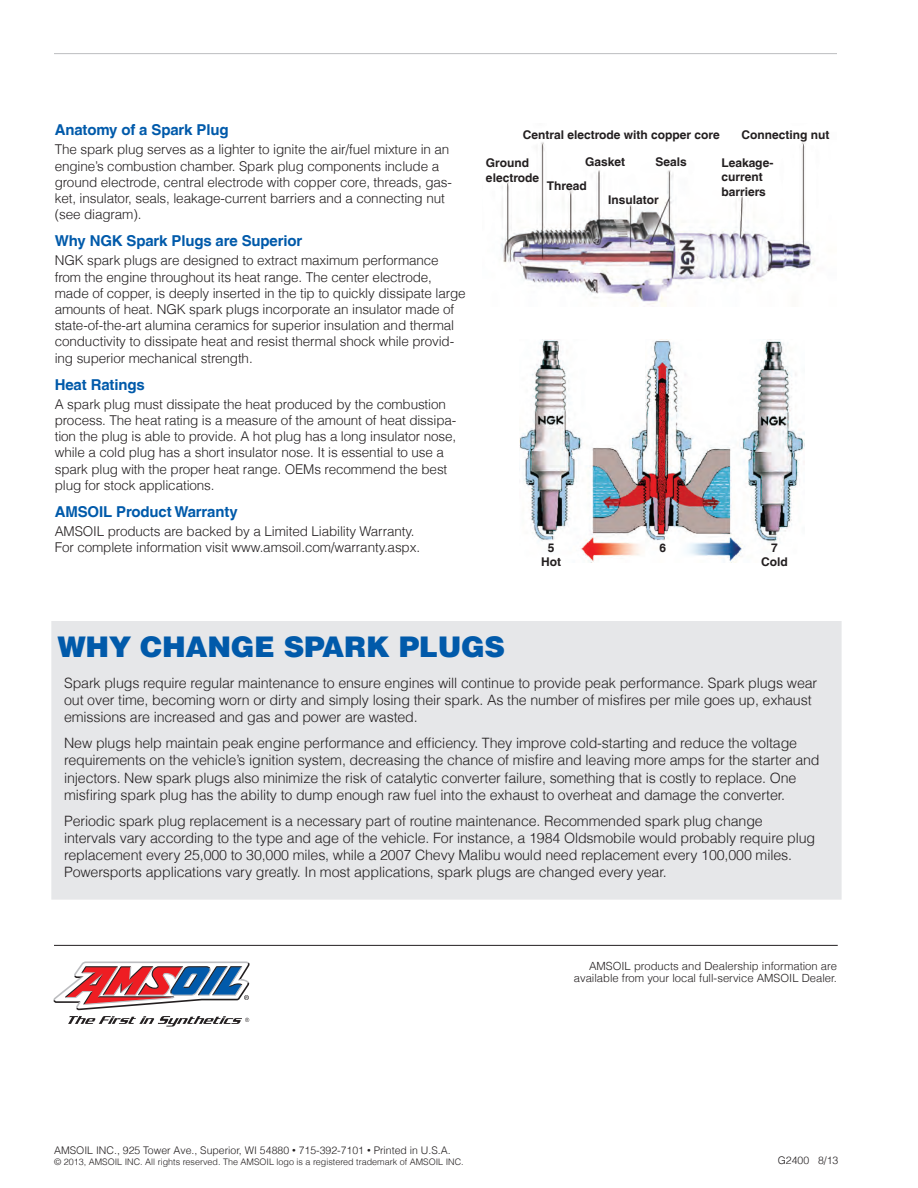
<style>
.page{position:relative;width:918px;height:1188px;background:#fff}
.page>*{position:absolute;margin:0;border:0;box-sizing:border-box;transform-origin:0 0}
.t1{font:900 28.5px "Helvetica LT";letter-spacing:-.01em;color:#015aaa}
.t2{font:700 15px "Helvetica LT";letter-spacing:-.01em;color:#015aaa}
.t3{font:300 14.25px/17.1px "Helvetica LT";letter-spacing:-.01em;color:#231f20}
.t4{font:300 13.5px/16.2px "Helvetica LT";letter-spacing:-.01em;color:#231f20}
.t5{font:700 12px/14.4px "Helvetica LT";color:#231f20;text-align:center}
.t6{font:300 11.25px/12.8px "Helvetica LT";color:#231f20;text-align:right}
.t7{font:300 10.5px "Helvetica LT";color:#231f20}
.t8{font:300 9px "Helvetica LT";color:#231f20}
.s1{font-size:7.5px}
</style>
<div class="page">
<hr style="left:54px;top:945px;width:784px;height:1px;background:#231f20">
<svg style="left:53px;top:962px;width:197px;height:48px"></svg>
<svg style="left:68px;top:1016px;width:181px;height:11px"></svg>
<hr style="left:54px;top:53px;width:783px;height:1px;background:#bcbdc0">
<img style="left:519px;top:339px;width:286px;height:224px">
<img style="left:501px;top:142px;width:313px;height:164px">
<div style="left:51px;top:621px;width:791px;height:279px;background:#e6e7e9"></div>
<p class="t2" style="left:55px;top:121px;width:175px">Anatomy of a Spark Plug</p>
<p class="t4" style="left:55px;top:141px;width:399px">The spark plug serves as a lighter to ignite the air/fuel mixture in an engine’s combustion chamber. Spark plug components include a ground electrode, central electrode with copper core, threads, gas&shy;ket, insulator, seals, leakage-current barriers and a connecting nut (see diagram).</p>
<p class="t2" style="left:55px;top:232px;width:249px">Why NGK Spark Plugs are Superior</p>
<p class="t4" style="left:55px;top:252px;width:413px">NGK spark plugs are designed to extract maximum performance from the engine throughout its heat range. The center electrode, made of copper, is deeply inserted in the tip to quickly dissipate large amounts of heat. NGK spark plugs incorporate an insulator made of state-of-the-art alumina ceramics for superior insulation and thermal conductivity to dissipate heat and resist thermal shock while provid&shy;ing superior mechanical strength.</p>
<p class="t2" style="left:55px;top:375px;width:92px">Heat Ratings</p>
<p class="t4" style="left:55px;top:396px;width:403px">A spark plug must dissipate the heat produced by the combustion process. The heat rating is a measure of the amount of heat dissipa&shy;tion the plug is able to provide. A hot plug has a long insulator nose, while a cold plug has a short insulator nose. It is essential to use a spark plug with the proper heat range. OEMs recommend the best plug for stock applications.</p>
<p class="t2" style="left:55px;top:502px;width:184px">AMSOIL Product Warranty</p>
<p class="t4" style="left:55px;top:523px;width:367px">AMSOIL products are backed by a Limited Liability Warranty.<br>For complete information visit www.amsoil.com/warranty.aspx.</p>
<p class="t5" style="left:523px;top:127px;width:199px">Central electrode with copper core</p>
<p class="t5" style="left:742px;top:127px;width:89px">Connecting nut</p>
<p class="t5" style="left:486px;top:156px;width:55px;text-align:left">Ground electrode</p>
<p class="t5" style="left:585px;top:154px;width:42px">Gasket</p>
<p class="t5" style="left:656px;top:154px;width:33px">Seals</p>
<p class="t5" style="left:721px;top:155px;width:54px;text-align:left">Leakage&shy;current barriers</p>
<p class="t5" style="left:608px;top:192px;width:52px">Insulator</p>
<p class="t5" style="left:547px;top:178px;width:42px">Thread</p>
<p class="t5" style="left:541px;top:540px;width:21px">5<br>Hot</p>
<p class="t5" style="left:659px;top:540px;width:8px">6</p>
<p class="t5" style="left:761px;top:540px;width:28px">7<br>Cold</p>
<h1 class="t1" style="left:57px;top:628px;width:447px">WHY CHANGE SPARK PLUGS</h1>
<p class="t3" style="left:64px;top:674px;width:755px">Spark plugs require regular maintenance to ensure engines will continue to provide peak performance. Spark plugs wear out over time, becoming worn or dirty and simply losing their spark. As the number of misfires per mile goes up, exhaust emissions are increased and gas and power are wasted.</p>
<p class="t3" style="left:64px;top:735px;width:757px">New plugs help maintain peak engine performance and efficiency. They improve cold-starting and reduce the voltage requirements on the vehicle’s ignition system, decreasing the chance of misfire and leaving more amps for the starter and injectors. New spark plugs also minimize the risk of catalytic converter failure, something that is costly to replace. One misfiring spark plug has the ability to dump enough raw fuel into the exhaust to overheat and damage the converter.</p>
<p class="t3" style="left:64px;top:812px;width:753px">Periodic spark plug replacement is a necessary part of routine maintenance. Recommended spark plug change intervals vary according to the type and age of the vehicle. For instance, a 1984 Oldsmobile would probably require plug replacement every 25,000 to 30,000 miles, while a 2007 Chevy Malibu would need replacement every 100,000 miles.<br>Powersports applications vary greatly. In most applications, spark plugs are changed every year.</p>
<p class="t7" style="left:54px;top:1144px;width:398px">AMSOIL INC., 925 Tower Ave., Superior, WI 54880 <span class="s1">•</span> 715-392-7101 <span class="s1">•</span> Printed in U.S.A.</p>
<p class="t8" style="left:54px;top:1156px;width:411px">© 2013, AMSOIL INC. All rights reserved. The AMSOIL logo is a registered trademark of AMSOIL INC.</p>
<p class="t6" style="left:574px;top:959px;width:265px">AMSOIL products and Dealership information are available from your local full-service AMSOIL Dealer.</p>
<p class="t7" style="left:778px;top:1153px;width:62px">G2400 8/13</p>
</div>
